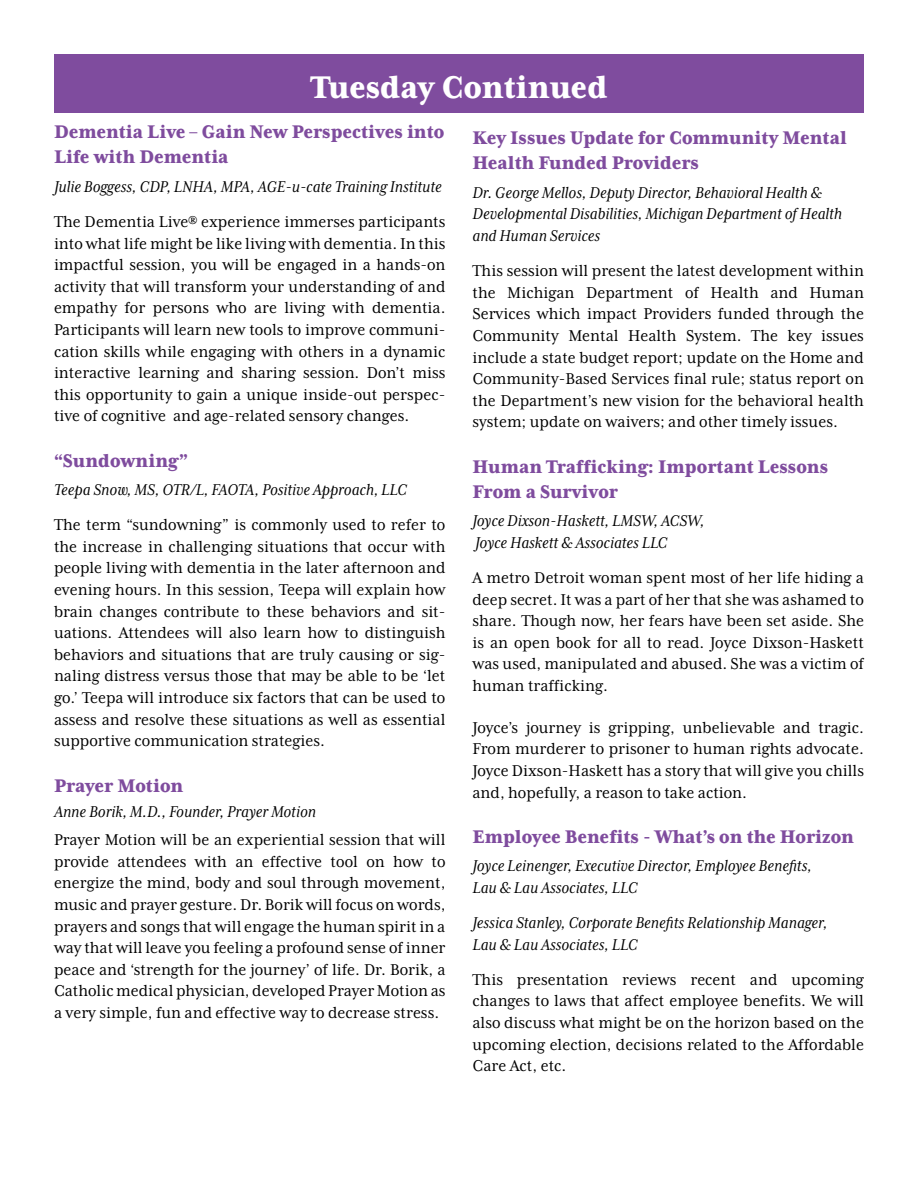
<style>
.page{position:relative;width:918px;height:1188px;background:#fff}
.page>*{position:absolute;margin:0;border:0;box-sizing:border-box;transform-origin:0 0}
.t1{font:800 36px "Mrs Eaves XL Serif Nar OT";color:#fff}
.t2{font:800 21px/25.2px "Mrs Eaves XL Serif Nar OT";color:#7f4c9e}
.t3{font:18px/21.6px "Mrs Eaves XL Serif Nar OT";color:#000;text-align:justify}
.t4{font:italic 18px/21.6px "Mrs Eaves XL Serif Nar OT";color:#000}
</style>
<div class="page">
<div style="left:54px;top:54px;width:810px;height:58px;background:#7f4c9e"></div>
<h1 class="t1" style="left:310px;top:69px;width:299px">Tuesday Continued</h1>
<p class="t2" style="left:54px;top:119px;width:392px">Dementia Live – Gain New Perspectives into<br>Life with Dementia</p>
<p class="t4" style="left:54px;top:176px;width:389px">Julie Boggess, CDP, LNHA, MPA, AGE-u-cate Training Institute</p>
<p class="t3" style="left:54px;top:211px;width:393px">The Dementia Live® experience immerses participants into what life might be like living with dementia. In this impactful session, you will be engaged in a hands-on activity that will transform your understanding of and empathy for persons who are living with dementia.<br>Participants will learn new tools to improve communi&shy;cation skills while engaging with others in a dynamic interactive learning and sharing session. Don’t miss this opportunity to gain a unique inside-out perspec&shy;tive of cognitive and age-related sensory changes.</p>
<p class="t2" style="left:54px;top:448px;width:136px">“Sundowning”</p>
<p class="t4" style="left:54px;top:479px;width:354px">Teepa Snow, MS, OTR/L, FAOTA, Positive Approach, LLC</p>
<p class="t3" style="left:54px;top:514px;width:393px">The term “sundowning” is commonly used to refer to the increase in challenging situations that occur with people living with dementia in the later afternoon and evening hours. In this session, Teepa will explain how brain changes contribute to these behaviors and sit&shy;uations. Attendees will also learn how to distinguish behaviors and situations that are truly causing or sig&shy;naling distress versus those that may be able to be ‘let go.’ Teepa will introduce six factors that can be used to assess and resolve these situations as well as essential supportive communication strategies.</p>
<p class="t2" style="left:54px;top:773px;width:131px">Prayer Motion</p>
<p class="t4" style="left:54px;top:801px;width:264px">Anne Borik, M.D., Founder, Prayer Motion</p>
<p class="t3" style="left:54px;top:829px;width:393px">Prayer Motion will be an experiential session that will provide attendees with an effective tool on how to energize the mind, body and soul through movement, music and prayer gesture. Dr. Borik will focus on words, prayers and songs that will engage the human spirit in a way that will leave you feeling a profound sense of inner peace and ‘strength for the journey’ of life. Dr. Borik, a Catholic medical physician, developed Prayer Motion as a very simple, fun and effective way to decrease stress.</p>
<p class="t2" style="left:472px;top:125px;width:376px">Key Issues Update for Community Mental<br>Health Funded Providers</p>
<p class="t4" style="left:472px;top:182px;width:371px">Dr. George Mellos, Deputy Director, Behavioral Health &amp;<br>Developmental Disabilities, Michigan Department of Health and Human Services</p>
<p class="t3" style="left:472px;top:260px;width:393px">This session will present the latest development within the Michigan Department of Health and Human Services which impact Providers funded through the Community Mental Health System. The key issues include a state budget report; update on the Home and Community-Based Services final rule; status report on the Department’s new vision for the behavioral health system; update on waivers; and other timely issues.</p>
<p class="t2" style="left:472px;top:454px;width:357px">Human Trafficking: Important Lessons<br>From a Survivor</p>
<p class="t4" style="left:472px;top:510px;width:234px">Joyce Dixson-Haskett, LMSW, ACSW,<br>Joyce Haskett &amp; Associates LLC</p>
<p class="t3" style="left:472px;top:567px;width:393px">A metro Detroit woman spent most of her life hiding a deep secret. It was a part of her that she was ashamed to share. Though now, her fears have been set aside. She is an open book for all to read. Joyce Dixson-Haskett was used, manipulated and abused. She was a victim of human trafficking.</p>
<p class="t3" style="left:472px;top:717px;width:393px">Joyce’s journey is gripping, unbelievable and tragic.<br>From murderer to prisoner to human rights advocate.<br>Joyce Dixson-Haskett has a story that will give you chills and, hopefully, a reason to take action.</p>
<p class="t2" style="left:472px;top:824px;width:383px">Employee Benefits - What’s on the Horizon</p>
<p class="t4" style="left:472px;top:855px;width:341px">Joyce Leinenger, Executive Director, Employee Benefits,<br>Lau &amp; Lau Associates, LLC</p>
<p class="t4" style="left:472px;top:912px;width:357px">Jessica Stanley, Corporate Benefits Relationship Manager,<br>Lau &amp; Lau Associates, LLC</p>
<p class="t3" style="left:472px;top:969px;width:393px">This presentation reviews recent and upcoming changes to laws that affect employee benefits. We will also discuss what might be on the horizon based on the upcoming election, decisions related to the Affordable Care Act, etc.</p>
</div>
